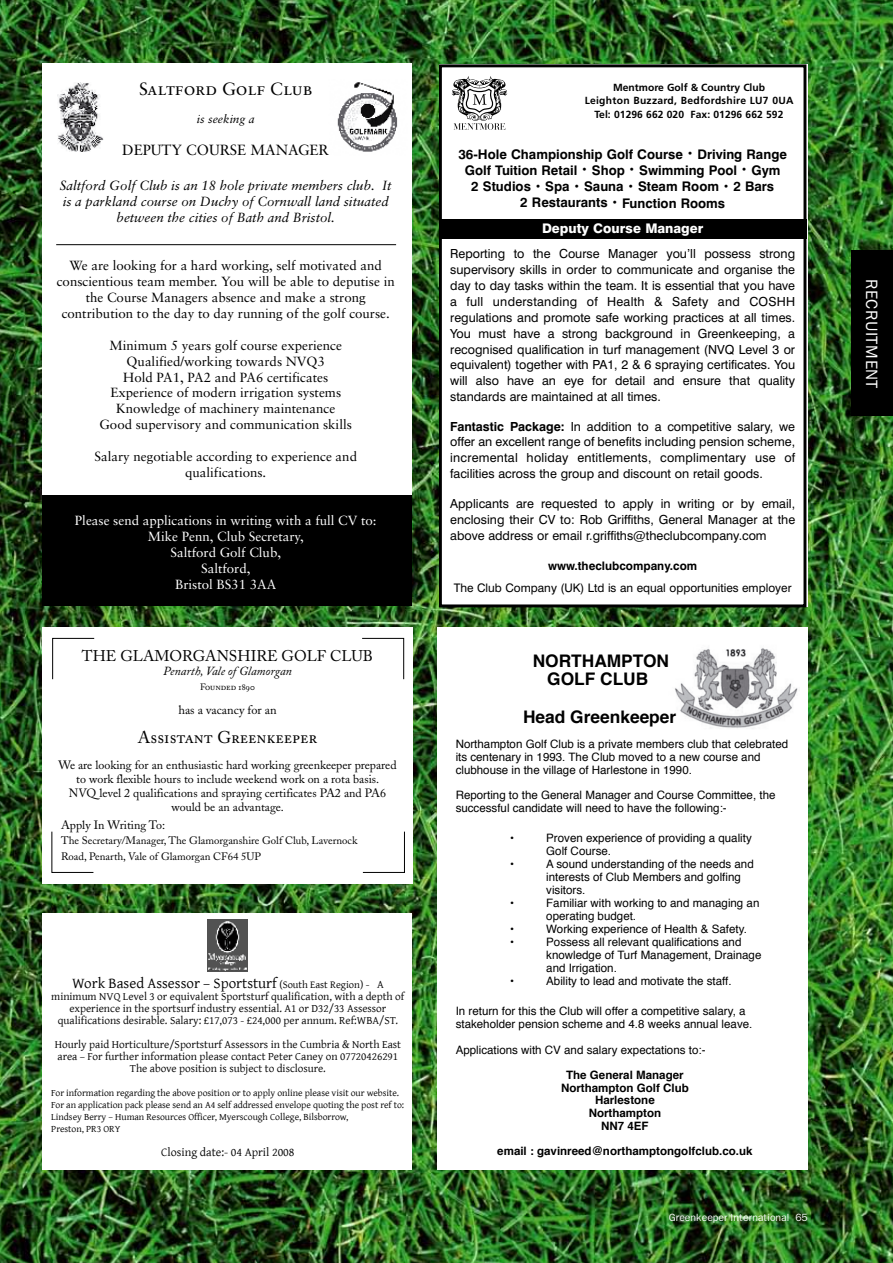
<style>
.page{position:relative;width:893px;height:1263px;background:#fff}
.page>*{position:absolute;margin:0;border:0;box-sizing:border-box;transform-origin:0 0}
.t1{font:17.7px "Sabon Roman SC";color:#000}
.t2{font:700 17.4px/17.4px "Helvetica";color:#000;text-align:center}
.t3{font:16.95px "Adobe Caslon Regular SC";color:#000}
.t4{font:16.5px "Franklin Gothic";color:#fff}
.t5{font:15.45px "Adobe Caslon";color:#000}
.t6{font:15px "Gentium";color:#000}
.t7{font:14.7px "Sabon Roman SC";color:#000}
.t8{font:13.2px/15.9px "Sabon";color:#000;text-align:center}
.t9{font:700 13.2px/16.2px "Swiss 721 BT";color:#000;text-align:center}
.t10{font:italic 13.2px/15.9px "Sabon";color:#000;text-align:center}
.t11{font:13.2px/15.9px "Sabon";color:#fff;text-align:center}
.t12{font:800 13.2px "Swiss 721 BT";color:#fff}
.t13{font:12.45px/15.9px "Swiss 721 BT";color:#000;text-align:justify}
.t14{font:italic 12.3px "Adobe Caslon";color:#000}
.t15{font:12.3px "Adobe Caslon";color:#000}
.t16{font:12px/13.8px "Adobe Caslon";color:#000;text-align:center}
.t17{font:12px "Gentium";color:#000}
.t18{font:11.85px "Swiss 721 BT";color:#000}
.t19{font:700 11.85px "Swiss 721 BT";color:#000}
.t20{font:italic 11.85px "Sabon";color:#000}
.t21{font:11.55px/13px "Helvetica";color:#000}
.t22{font:700 11.55px/12.8px "Helvetica";color:#000;text-align:center}
.t23{font:11.25px/12px "Gentium";color:#000;text-align:center}
.t24{font:10.8px/15.5px "Adobe Caslon";color:#000}
.t25{font:10.5px "Franklin Gothic";letter-spacing:-.01em;color:#fff}
.t26{font:700 10.35px/13.2px "Frutiger";letter-spacing:.005em;color:#000;text-align:center}
.t27{font:9.75px/12px "Gentium";letter-spacing:-.005em;color:#000}
.t28{font:9.3px "Adobe Caslon Regular SC";color:#000}
.s1{font-size:10.5px}
.s2{font-size:11.25px}
.s3{font-weight:400;font-size:10.35px}
.s4{font-weight:700}
</style>
<div class="page">
<img style="left:0;top:0;width:893px;height:1263px">
<div style="left:851px;top:251px;width:42px;height:165px;background:#000"></div>
<div style="left:43px;top:64px;width:369px;height:542px;background:#fff"></div>
<img style="left:337px;top:82px;width:61px;height:70px">
<img style="left:57px;top:82px;width:47px;height:70px">
<hr style="left:56px;top:244px;width:340px;height:1px;background:#000">
<div style="left:43px;top:495px;width:369px;height:111px;background:#000"></div>
<div style="left:42px;top:627px;width:370px;height:257px;background:#fff"></div>
<svg style="left:52px;top:638px;width:43px;height:42px"></svg>
<svg style="left:362px;top:638px;width:42px;height:42px"></svg>
<svg style="left:51px;top:831px;width:43px;height:42px"></svg>
<svg style="left:362px;top:831px;width:43px;height:42px"></svg>
<div style="left:43px;top:913px;width:369px;height:256px;background:#fff"></div>
<img style="left:208px;top:920px;width:39px;height:51px">
<div style="left:439px;top:64px;width:369px;height:543px;background:#fff"></div>
<div style="left:439px;top:220px;width:367px;height:19px;background:#000"></div>
<div style="left:439px;top:64px;width:367px;height:543px;border:3px solid #000"></div>
<svg style="left:452px;top:76px;width:55px;height:54px"></svg>
<div style="left:437px;top:627px;width:371px;height:542px;background:#fff"></div>
<img style="left:675px;top:648px;width:123px;height:81px">
<h1 class="t1" style="left:139px;top:78px;width:175px">Saltford Golf Club</h1>
<p class="t20" style="left:197px;top:112px;width:59px">is seeking a</p>
<p class="t7" style="left:122px;top:141px;width:209px">DEPUTY COURSE MANAGER</p>
<p class="t10" style="left:60px;top:178px;width:333px">Saltford Golf Club is an 18 hole private members club. It is a parkland course on Duchy of Cornwall land situated between the cities of Bath and Bristol.</p>
<p class="t8" style="left:57px;top:257px;width:340px">We are looking for a hard working, self motivated and conscientious team member. You will be able to deputise in the Course Managers absence and make a strong contribution to the day to day running of the golf course.</p>
<p class="t8" style="left:100px;top:337px;width:254px">Minimum 5 years golf course experience Qualified/working towards NVQ3<br>Hold PA1, PA2 and PA6 certificates Experience of modern irrigation systems Knowledge of machinery maintenance Good supervisory and communication skills</p>
<p class="t8" style="left:95px;top:448px;width:264px">Salary negotiable according to experience and qualifications.</p>
<p class="t11" style="left:75px;top:512px;width:303px">Please send applications in writing with a full CV to:<br>Mike Penn, Club Secretary,<br>Saltford Golf Club,<br>Saltford,<br>Bristol BS31 3AA</p>
<p class="t5" style="left:82px;top:646px;width:293px">THE GLAMORGANSHIRE GOLF CLUB</p>
<p class="t14" style="left:163px;top:665px;width:130px">Penarth, Vale of Glamorgan</p>
<p class="t28" style="left:200px;top:681px;width:56px">Founded 1890</p>
<p class="t15" style="left:178px;top:702px;width:100px">has a vacancy for an</p>
<h3 class="t3" style="left:138px;top:727px;width:181px">Assistant Greenkeeper</h3>
<p class="t16" style="left:58px;top:759px;width:340px">We are looking for an enthusiastic hard working greenkeeper prepared to work flexible hours to include weekend work on a rota basis.<br>NVQ level 2 qualifications and spraying certificates PA2 and PA6 would be an advantage.</p>
<p class="t16" style="left:61px;top:818px;width:105px">Apply In Writing To:</p>
<p class="t24" style="left:61px;top:833px;width:298px">The Secretary/Manager, The Glamorganshire Golf Club, Lavernock<br>Road, Penarth, Vale of Glamorgan CF64 5UP</p>
<p class="t6" style="left:72px;top:972px;width:313px">Work Based Assessor – Sportsturf <span class="s1">(South East Region)</span> <span class="s2">- A</span></p>
<p class="t23" style="left:51px;top:990px;width:355px">minimum NVQ Level 3 or equivalent Sportsturf qualification, with a depth of experience in the sportsurf industry essential. A1 or D32/33 Assessor qualifications desirable. Salary: £17,073 - £24,000 per annum. Ref:WBA/ST.</p>
<p class="t23" style="left:55px;top:1038px;width:348px">Hourly paid Horticulture/Sportsturf Assessors in the Cumbria &amp; North East area – For further information please contact Peter Caney on 07720426291<br>The above position is subject to disclosure.</p>
<p class="t27" style="left:51px;top:1086px;width:354px">For information regarding the above position or to apply online please visit our website.<br>For an application pack please send an A4 self addressed envelope quoting the post ref to:<br>Lindsey Berry – Human Resources Officer, Myerscough College, Bilsborrow,<br>Preston, PR3 ORY</p>
<p class="t17" style="left:161px;top:1143px;width:135px">Closing date:- 04 April 2008</p>
<p class="t26" style="left:585px;top:81px;width:210px">Mentmore Golf &amp; Country Club<br>Leighton Buzzard, Bedfordshire LU7 0UA<br>Tel: 01296 662 020 Fax: 01296 662 592</p>
<p class="t9" style="left:458px;top:146px;width:330px">36-Hole Championship Golf Course <span class="s3">•</span> Driving Range Golf Tuition Retail <span class="s3">•</span> Shop <span class="s3">•</span> Swimming Pool <span class="s3">•</span> Gym<br>2 Studios <span class="s3">•</span> Spa <span class="s3">•</span> Sauna <span class="s3">•</span> Steam Room <span class="s3">•</span> 2 Bars<br>2 Restaurants <span class="s3">•</span> Function Rooms</p>
<p class="t12" style="left:542px;top:221px;width:163px">Deputy Course Manager</p>
<p class="t13" style="left:450px;top:246px;width:347px">Reporting to the Course Manager you’ll possess strong supervisory skills in order to communicate and organise the day to day tasks within the team. It is essential that you have a full understanding of Health &amp; Safety and COSHH regulations and promote safe working practices at all times.<br>You must have a strong background in Greenkeeping, a recognised qualification in turf management (NVQ Level 3 or equivalent) together with PA1, 2 &amp; 6 spraying certificates. You will also have an eye for detail and ensure that quality standards are maintained at all times.</p>
<p class="t13" style="left:450px;top:418px;width:347px"><span class="s4">Fantastic Package:</span> In addition to a competitive salary, we offer an excellent range of benefits including pension scheme, incremental holiday entitlements, complimentary use of facilities across the group and discount on retail goods.</p>
<p class="t13" style="left:450px;top:495px;width:346px">Applicants are requested to apply in writing or by email, enclosing their CV to: Rob Griffiths, General Manager at the above address or email r.griffiths@theclubcompany.com</p>
<p class="t19" style="left:548px;top:558px;width:150px">www.theclubcompany.com</p>
<p class="t18" style="left:454px;top:580px;width:339px">The Club Company (UK) Ltd is an equal opportunities employer</p>
<h2 class="t2" style="left:533px;top:651px;width:138px">NORTHAMPTON<br>GOLF CLUB</h2>
<h2 class="t2" style="left:523px;top:707px;width:155px">Head Greenkeeper</h2>
<p class="t21" style="left:456px;top:738px;width:334px">Northampton Golf Club is a private members club that celebrated its centenary in 1993. The Club moved to a new course and clubhouse in the village of Harlestone in 1990.</p>
<p class="t21" style="left:456px;top:788px;width:321px">Reporting to the General Manager and Course Committee, the successful candidate will need to have the following:-</p>
<p class="t21" style="left:510px;top:831px;width:6px">•</p>
<p class="t21" style="left:546px;top:831px;width:207px">Proven experience of providing a quality<br>Golf Course.</p>
<p class="t21" style="left:510px;top:857px;width:6px">•</p>
<p class="t21" style="left:546px;top:857px;width:209px">A sound understanding of the needs and interests of Club Members and golfing visitors.</p>
<p class="t21" style="left:510px;top:896px;width:6px">•</p>
<p class="t21" style="left:546px;top:896px;width:215px">Familiar with working to and managing an operating budget.</p>
<p class="t21" style="left:510px;top:922px;width:6px">•</p>
<p class="t21" style="left:546px;top:922px;width:202px">Working experience of Health &amp; Safety.</p>
<p class="t21" style="left:510px;top:935px;width:6px">•</p>
<p class="t21" style="left:546px;top:935px;width:217px">Possess all relevant qualifications and knowledge of Turf Management, Drainage and Irrigation.</p>
<p class="t21" style="left:510px;top:974px;width:6px">•</p>
<p class="t21" style="left:546px;top:974px;width:187px">Ability to lead and motivate the staff.</p>
<p class="t21" style="left:456px;top:1005px;width:298px">In return for this the Club will offer a competitive salary, a stakeholder pension scheme and 4.8 weeks annual leave.</p>
<p class="t21" style="left:456px;top:1042px;width:251px">Applications with CV and salary expectations to:-</p>
<p class="t22" style="left:561px;top:1068px;width:129px">The General Manager<br>Northampton Golf Club<br>Harlestone<br>Northampton<br>NN7 4EF</p>
<p class="t22" style="left:497px;top:1144px;width:257px">email : gavinreed@northamptongolfclub.co.uk</p>
<p class="t25" style="left:669px;top:1212px;width:140px">Greenkeeper International 65</p>
<h3 class="t4" style="left:881px;top:279px;width:109px;rotate:90deg">Recruitment</h3>
</div>
